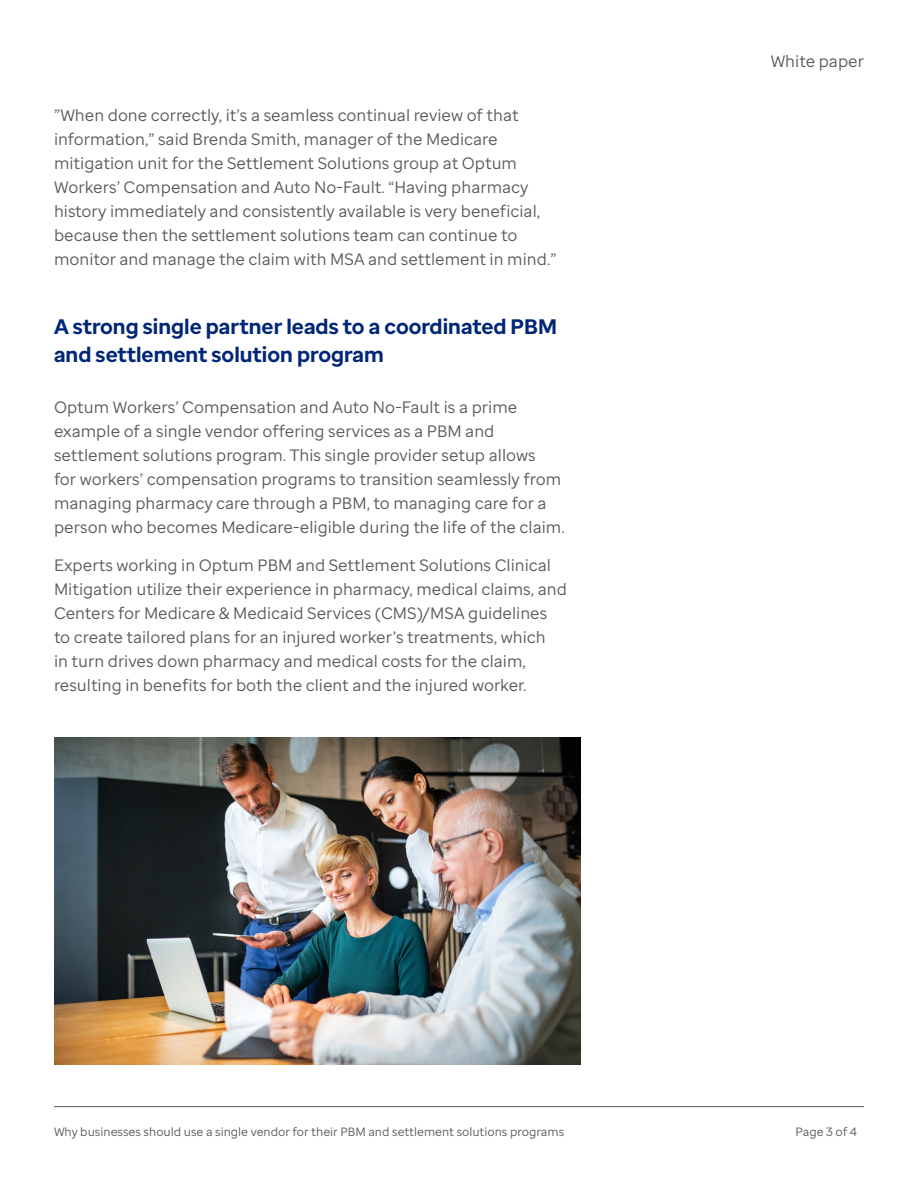
<style>
.page{position:relative;width:918px;height:1188px;background:#fff}
.page>*{position:absolute;margin:0;border:0;box-sizing:border-box;transform-origin:0 0}
.Header_1{font:700 21px/28.5px "Optum Sans";color:#002677}
.t1{font:16.5px/24px "Optum Sans";color:#5a5a5a}
.t2{font:12px "Optum Sans";color:#5a5a5a}
</style>
<div class="page">
<hr style="left:54px;top:1106px;width:810px;height:1px;background:#5a5a5a">
<img style="left:54px;top:737px;width:526px;height:328px">
<p class="t1" style="left:54px;top:103px;width:504px">”When done correctly, it’s a seamless continual review of that information,” said Brenda Smith, manager of the Medicare mitigation unit for the Settlement Solutions group at Optum Workers’ Compensation and Auto No-Fault. “Having pharmacy history immediately and consistently available is very beneficial, because then the settlement solutions team can continue to monitor and manage the claim with MSA and settlement in mind.”</p>
<p class="Header_1" style="left:54px;top:312px;width:504px">A strong single partner leads to a coordinated PBM and settlement solution program</p>
<p class="t1" style="left:54px;top:395px;width:512px">Optum Workers’ Compensation and Auto No-Fault is a prime example of a single vendor offering services as a PBM and settlement solutions program. This single provider setup allows<br>for workers’ compensation programs to transition seamlessly from managing pharmacy care through a PBM, to managing care for a person who becomes Medicare-eligible during the life of the claim.</p>
<p class="t1" style="left:54px;top:553px;width:514px">Experts working in Optum PBM and Settlement Solutions Clinical Mitigation utilize their experience in pharmacy, medical claims, and Centers for Medicare &amp; Medicaid Services (CMS)/MSA guidelines to create tailored plans for an injured worker’s treatments, which<br>in turn drives down pharmacy and medical costs for the claim, resulting in benefits for both the client and the injured worker.</p>
<p class="t1" style="left:771px;top:49px;width:95px">White paper</p>
<p class="t2" style="left:54px;top:1124px;width:512px">Why businesses should use a single vendor for their PBM and settlement solutions programs</p>
<p class="t2" style="left:795px;top:1124px;width:63px">Page 3 of 4</p>
</div>
